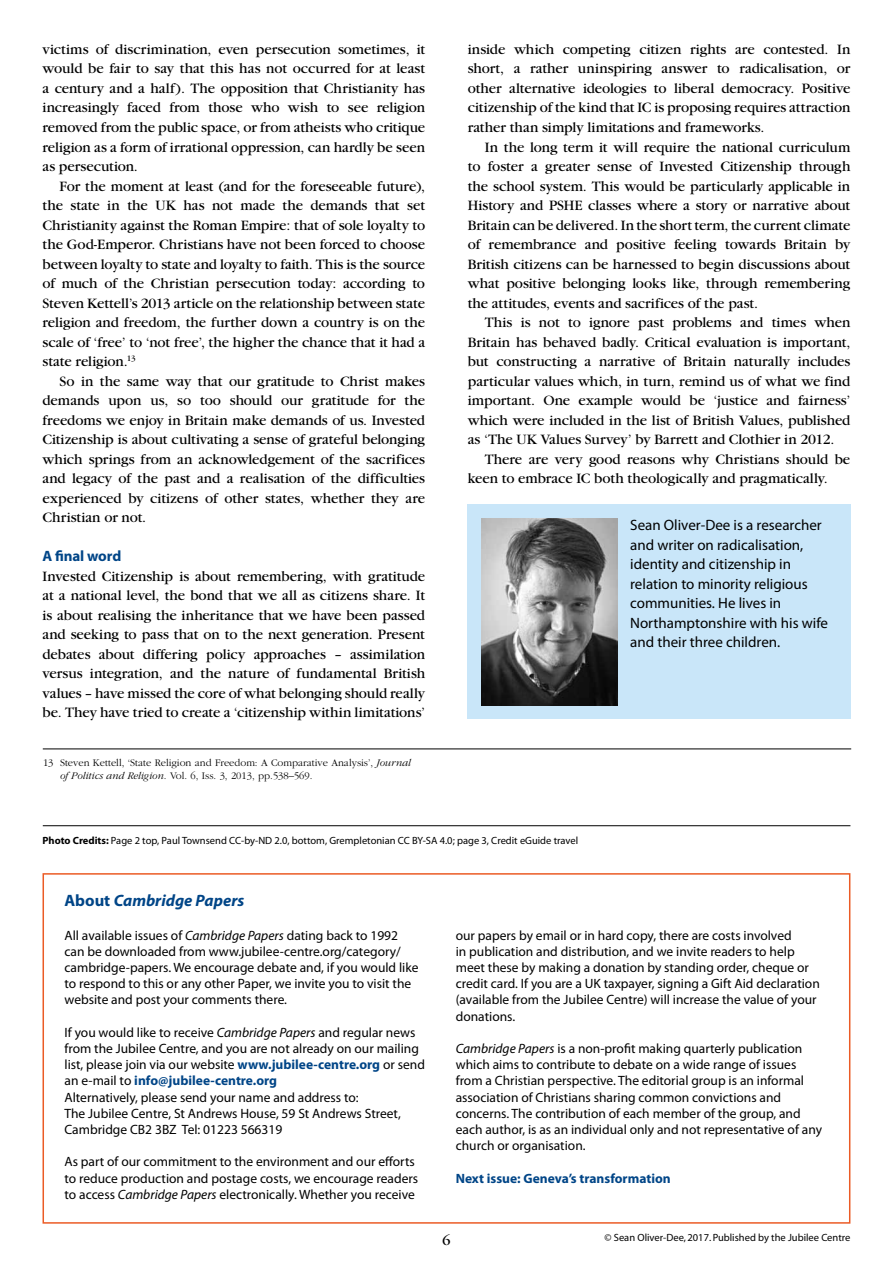
<style>
.page{position:relative;width:893px;height:1263px;background:#fff}
.page>*{position:absolute;margin:0;border:0;box-sizing:border-box;transform-origin:0 0}
.t1{font:italic 700 16.5px "Myriad Pro";color:#004587}
.t2{font:15px/19.5px "Garamond";letter-spacing:-.005em;color:#000;text-align:justify}
.t3{font:15px/19.5px "Myriad Pro";color:#000}
.t4{font:700 15px "Myriad Pro";letter-spacing:-.005em;color:#004587}
.t5{font:13.5px/16.2px "Myriad Pro";color:#000}
.t6{font:700 13.5px "Myriad Pro";color:#004587}
.t7{font:300 10.5px/12.6px "Garamond";color:#000}
.t8{font:10.5px "Myriad Pro";color:#000}
.t9{font:10.5px "Myriad";color:#000}
.s1{font-style:italic}
.s2{font-weight:700}
.s3{font-style:normal}
.s4{font-weight:700;color:#004587}
</style>
<div class="page">
<div style="left:467px;top:504px;width:384px;height:215px;background:#c9e6f9"></div>
<hr style="left:43px;top:825px;width:807px;height:1px;background:#000">
<div style="left:43px;top:873px;width:807px;height:351px;border:2px solid #eb5b25"></div>
<hr style="left:43px;top:749px;width:808px;height:1px;background:#000">
<img style="left:482px;top:519px;width:136px;height:187px">
<p class="t2" style="left:43px;top:40px;width:384px">victims of discrimination, even persecution sometimes, it would be fair to say that this has not occurred for at least a century and a half). The opposition that Christianity has increasingly faced from those who wish to see religion removed from the public space, or from atheists who critique religion as a form of irrational oppression, can hardly be seen as persecution.</p>
<p class="t2" style="left:43px;top:176px;width:384px;text-indent:17px">For the moment at least (and for the foreseeable future), the state in the UK has not made the demands that set Christianity against the Roman Empire: that of sole loyalty to the God-Emperor. Christians have not been forced to choose between loyalty to state and loyalty to faith. This is the source of much of the Christian persecution today: according to Steven Kettell’s 2013 article on the relationship between state religion and freedom, the further down a country is on the scale of ‘free’ to ‘not free’, the higher the chance that it had a state religion.<sup>13</sup></p>
<p class="t2" style="left:43px;top:371px;width:384px;text-indent:17px">So in the same way that our gratitude to Christ makes demands upon us, so too should our gratitude for the freedoms we enjoy in Britain make demands of us. Invested Citizenship is about cultivating a sense of grateful belonging which springs from an acknowledgement of the sacrifices and legacy of the past and a realisation of the difficulties experienced by citizens of other states, whether they are Christian or not.</p>
<p class="t4" style="left:43px;top:546px;width:80px">A final word</p>
<p class="t2" style="left:43px;top:566px;width:384px">Invested Citizenship is about remembering, with gratitude at a national level, the bond that we all as citizens share. It is about realising the inheritance that we have been passed and seeking to pass that on to the next generation. Present debates about differing policy approaches – assimilation versus integration, and the nature of fundamental British values – have missed the core of what belonging should really be. They have tried to create a ‘citizenship within limitations’</p>
<p class="t7" style="left:60px;top:757px;width:352px;text-indent:-17px">13 Steven Kettell, ‘State Religion and Freedom: A Comparative Analysis’, <span class="s1">Journal of Politics and Religion</span>. Vol. 6, Iss. 3, 2013, pp.538–569.</p>
<p class="t2" style="left:468px;top:40px;width:384px">inside which competing citizen rights are contested. In short, a rather uninspiring answer to radicalisation, or other alternative ideologies to liberal democracy. Positive citizenship of the kind that IC is proposing requires attraction rather than simply limitations and frameworks.</p>
<p class="t2" style="left:468px;top:137px;width:384px;text-indent:17px">In the long term it will require the national curriculum to foster a greater sense of Invested Citizenship through the school system. This would be particularly applicable in History and PSHE classes where a story or narrative about Britain can be delivered. In the short term, the current climate of remembrance and positive feeling towards Britain by British citizens can be harnessed to begin discussions about what positive belonging looks like, through remembering the attitudes, events and sacrifices of the past.</p>
<p class="t2" style="left:468px;top:313px;width:384px;text-indent:17px">This is not to ignore past problems and times when Britain has behaved badly. Critical evaluation is important, but constructing a narrative of Britain naturally includes particular values which, in turn, remind us of what we find important. One example would be ‘justice and fairness’ which were included in the list of British Values, published as ‘The UK Values Survey’ by Barrett and Clothier in 2012.</p>
<p class="t2" style="left:468px;top:449px;width:384px;text-indent:17px">There are very good reasons why Christians should be keen to embrace IC both theologically and pragmatically.</p>
<p class="t3" style="left:630px;top:515px;width:199px">Sean Oliver-Dee is a researcher and writer on radicalisation, identity and citizenship in relation to minority religious communities. He lives in<br>Northamptonshire with his wife and their three children.</p>
<p class="t8" style="left:43px;top:834px;width:537px"><span class="s2">Photo Credits:</span> Page 2 top, Paul Townsend CC-by-ND 2.0, bottom, Grempletonian CC BY-SA 4.0; page 3, Credit eGuide travel</p>
<p class="t1" style="left:65px;top:890px;width:181px"><span class="s3">About</span> Cambridge Papers</p>
<p class="t5" style="left:65px;top:927px;width:355px">All available issues of <span class="s1">Cambridge Papers</span> dating back to 1992 can be downloaded from www.jubilee-centre.org/category/ cambridge-papers. We encourage debate and, if you would like to respond to this or any other Paper, we invite you to visit the website and post your comments there.</p>
<p class="t5" style="left:65px;top:1024px;width:362px">If you would like to receive <span class="s1">Cambridge Papers</span> and regular news from the Jubilee Centre, and you are not already on our mailing list, please join via our website <span class="s4">www.jubilee-centre.org</span> or send an e-mail to <span class="s4">info@jubilee-centre.org<br></span>Alternatively, please send your name and address to:<br>The Jubilee Centre, St Andrews House, 59 St Andrews Street, Cambridge CB2 3BZ Tel: 01223 566319</p>
<p class="t5" style="left:65px;top:1153px;width:355px">As part of our commitment to the environment and our efforts to reduce production and postage costs, we encourage readers to access <span class="s1">Cambridge Papers</span> electronically. Whether you receive</p>
<p class="t5" style="left:456px;top:927px;width:366px">our papers by email or in hard copy, there are costs involved<br>in publication and distribution, and we invite readers to help meet these by making a donation by standing order, cheque or credit card. If you are a UK taxpayer, signing a Gift Aid declaration (available from the Jubilee Centre) will increase the value of your donations.</p>
<p class="t5" style="left:456px;top:1040px;width:368px"><span class="s1">Cambridge Papers</span> is a non-profit making quarterly publication which aims to contribute to debate on a wide range of issues from a Christian perspective. The editorial group is an informal association of Christians sharing common convictions and concerns. The contribution of each member of the group, and each author, is as an individual only and not representative of any church or organisation.</p>
<p class="t6" style="left:456px;top:1169px;width:217px">Next issue: Geneva’s transformation</p>
<p class="t2" style="left:442px;top:1230px;width:9px">6</p>
<p class="t9" style="left:604px;top:1232px;width:247px">© Sean Oliver-Dee, 2017. Published by the Jubilee Centre</p>
</div>
